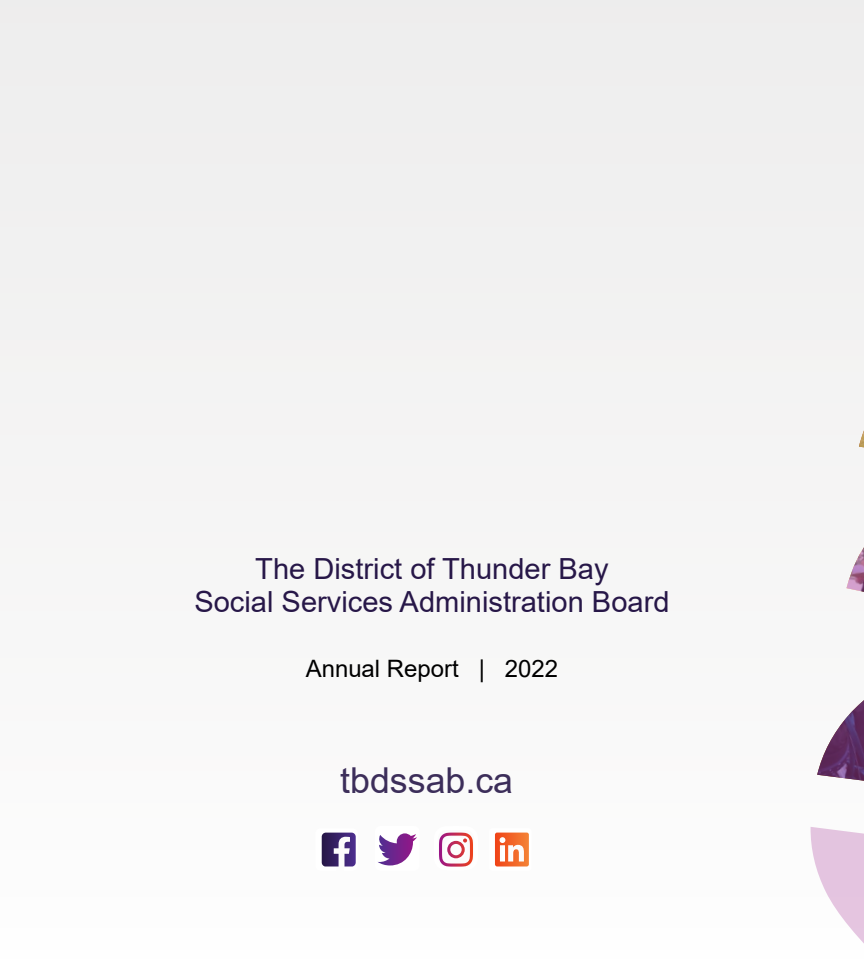
<style>
.page{position:relative;width:864px;height:972px;background:#f5f4f4}
.page>*{position:absolute;margin:0;border:0;box-sizing:border-box;transform-origin:0 0}
.t1{font:35.7px "Arial";color:#271748}
.t2{font:29.1px/32.7px "Arial";color:#271748;text-align:center}
.t3{font:23.9px "Arial";color:#000}
</style>
<div class="page">
<svg style="left:817px;top:547px;width:47px;height:234px"></svg>
<svg style="left:792px;top:827px;width:72px;height:145px"></svg>
<svg style="left:859px;top:430px;width:5px;height:18px"></svg>
<svg style="left:490px;top:829px;width:41px;height:41px"></svg>
<svg style="left:434px;top:826px;width:44px;height:44px"></svg>
<svg style="left:375px;top:826px;width:44px;height:44px"></svg>
<svg style="left:316px;top:829px;width:41px;height:41px"></svg>
<p class="t2" style="left:194px;top:552px;width:477px">The District of Thunder Bay<br>Social Services Administration Board</p>
<p class="t3" style="left:306px;top:652px;width:254px">Annual Report | 2022</p>
<p class="t1" style="left:340px;top:756px;width:174px">tbdssab.ca</p>
</div>
